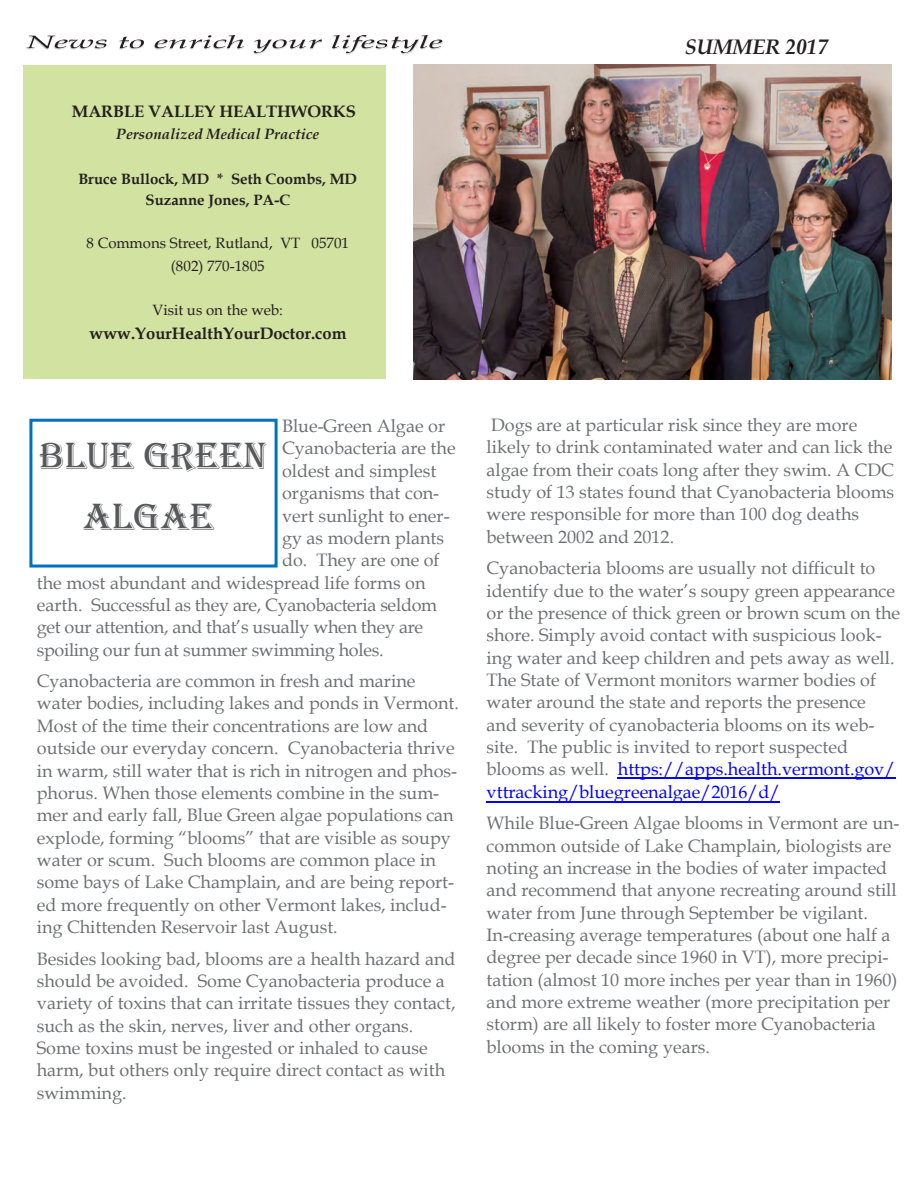
<style>
.page{position:relative;width:918px;height:1188px;background:#fff}
.page>*{position:absolute;margin:0;border:0;box-sizing:border-box;transform-origin:0 0}
.t1{font:39px/61.2px "Algerian";color:#58595b;text-align:center}
.t2{font:italic 700 21px "Book Antiqua";color:#231f20}
.t3{font:18px/22.4px "Book Antiqua";color:#6e7072}
.t4{font:18px "Book Antiqua";letter-spacing:-.02em;color:#6e7072}
.t5{font:700 16.65px "Book Antiqua";color:#231f20}
.t6{font:700 16.5px "Book Antiqua";color:#231f20}
.t7{font:15px/22.4px "Book Antiqua";color:#231f20;text-align:center}
.t8{font:700 15px/21.5px "Book Antiqua";color:#231f20;text-align:center}
.t9{font:italic 700 15px "Book Antiqua";color:#231f20}
.s1{color:#00f}
</style>
<div class="page">
<div style="left:23px;top:65px;width:363px;height:314px;background:#d2e2a0"></div>
<svg style="left:27px;top:35px;width:403px;height:18px"></svg>
<img style="left:430px;top:39px;width:43px;height:26px">
<div style="left:29px;top:419px;width:249px;height:149px;border:3px solid #0070c0"></div>
<hr style="left:486px;top:801px;width:294px;height:1px;background:#00f">
<hr style="left:617px;top:778px;width:279px;height:1px;background:#00f">
<img style="left:413px;top:65px;width:479px;height:314px">
<p class="t5" style="left:72px;top:100px;width:286px">MARBLE VALLEY HEALTHWORKS</p>
<p class="t9" style="left:116px;top:123px;width:205px">Personalized Medical Practice</p>
<p class="t8" style="left:78px;top:168px;width:280px">Bruce Bullock, MD * Seth Coombs, MD<br>Suzanne Jones, PA-C</p>
<p class="t7" style="left:86px;top:232px;width:264px">8 Commons Street, Rutland, VT 05701 (802) 770-1805</p>
<p class="t7" style="left:153px;top:298px;width:132px">Visit us on the web:</p>
<p class="t6" style="left:90px;top:322px;width:258px">www.YourHealthYourDoctor.com</p>
<p class="t2" style="left:685px;top:32px;width:144px">SUMMER 2017</p>
<p class="t3" style="left:282px;top:414px;width:165px">Blue-Green Algae or</p>
<p class="t3" style="left:282px;top:437px;width:175px">Cyanobacteria are the</p>
<p class="t3" style="left:282px;top:459px;width:156px">oldest and simplest</p>
<p class="t3" style="left:282px;top:482px;width:159px">organisms that con-</p>
<p class="t3" style="left:282px;top:504px;width:169px">vert sunlight to ener-</p>
<p class="t3" style="left:282px;top:526px;width:164px">gy as modern plants</p>
<p class="t3" style="left:282px;top:549px;width:159px">do. They are one of</p>
<p class="t3" style="left:37px;top:571px;width:390px">the most abundant and widespread life forms on</p>
<p class="t3" style="left:37px;top:593px;width:402px">earth. Successful as they are, Cyanobacteria seldom</p>
<p class="t4" style="left:37px;top:615px;width:388px">get our attention, and that’s usually when they are</p>
<p class="t4" style="left:37px;top:637px;width:348px">spoiling our fun at summer swimming holes.</p>
<p class="t3" style="left:37px;top:669px;width:424px">Cyanobacteria are common in fresh and marine water bodies, including lakes and ponds in Vermont.<br>Most of the time their concentrations are low and outside our everyday concern. Cyanobacteria thrive in warm, still water that is rich in nitrogen and phos&shy;phorus. When those elements combine in the sum&shy;mer and early fall, Blue Green algae populations can explode, forming “blooms” that are visible as soupy water or scum. Such blooms are common place in some bays of Lake Champlain, and are being report&shy;ed more frequently on other Vermont lakes, includ&shy;ing Chittenden Reservoir last August.</p>
<p class="t3" style="left:37px;top:947px;width:420px">Besides looking bad, blooms are a health hazard and should be avoided. Some Cyanobacteria produce a variety of toxins that can irritate tissues they contact, such as the skin, nerves, liver and other organs.<br>Some toxins must be ingested or inhaled to cause harm, but others only require direct contact as with swimming.</p>
<h1 class="t1" style="left:40px;top:426px;width:229px">BLUE GREEN<br>ALGAE</h1>
<p class="t3" style="left:487px;top:414px;width:409px">Dogs are at particular risk since they are more likely to drink contaminated water and can lick the algae from their coats long after they swim. A CDC study of 13 states found that Cyanobacteria blooms were responsible for more than 100 dog deaths between 2002 and 2012.</p>
<p class="t3" style="left:487px;top:556px;width:415px">Cyanobacteria blooms are usually not difficult to identify due to the water’s soupy green appearance or the presence of thick green or brown scum on the shore. Simply avoid contact with suspicious look&shy;ing water and keep children and pets away as well.<br>The State of Vermont monitors warmer bodies of water around the state and reports the presence and severity of cyanobacteria blooms on its web&shy;site. The public is invited to report suspected blooms as well. <span class="s1">https://apps.health.vermont.gov/ vttracking/bluegreenalgae/2016/d/</span></p>
<p class="t3" style="left:487px;top:812px;width:415px">While Blue-Green Algae blooms in Vermont are un&shy;common outside of Lake Champlain, biologists are noting an increase in the bodies of water impacted and recommend that anyone recreating around still water from June through September be vigilant.<br>In-creasing average temperatures (about one half a degree per decade since 1960 in VT), more precipi&shy;tation (almost 10 more inches per year than in 1960) and more extreme weather (more precipitation per storm) are all likely to foster more Cyanobacteria blooms in the coming years.</p>
</div>
